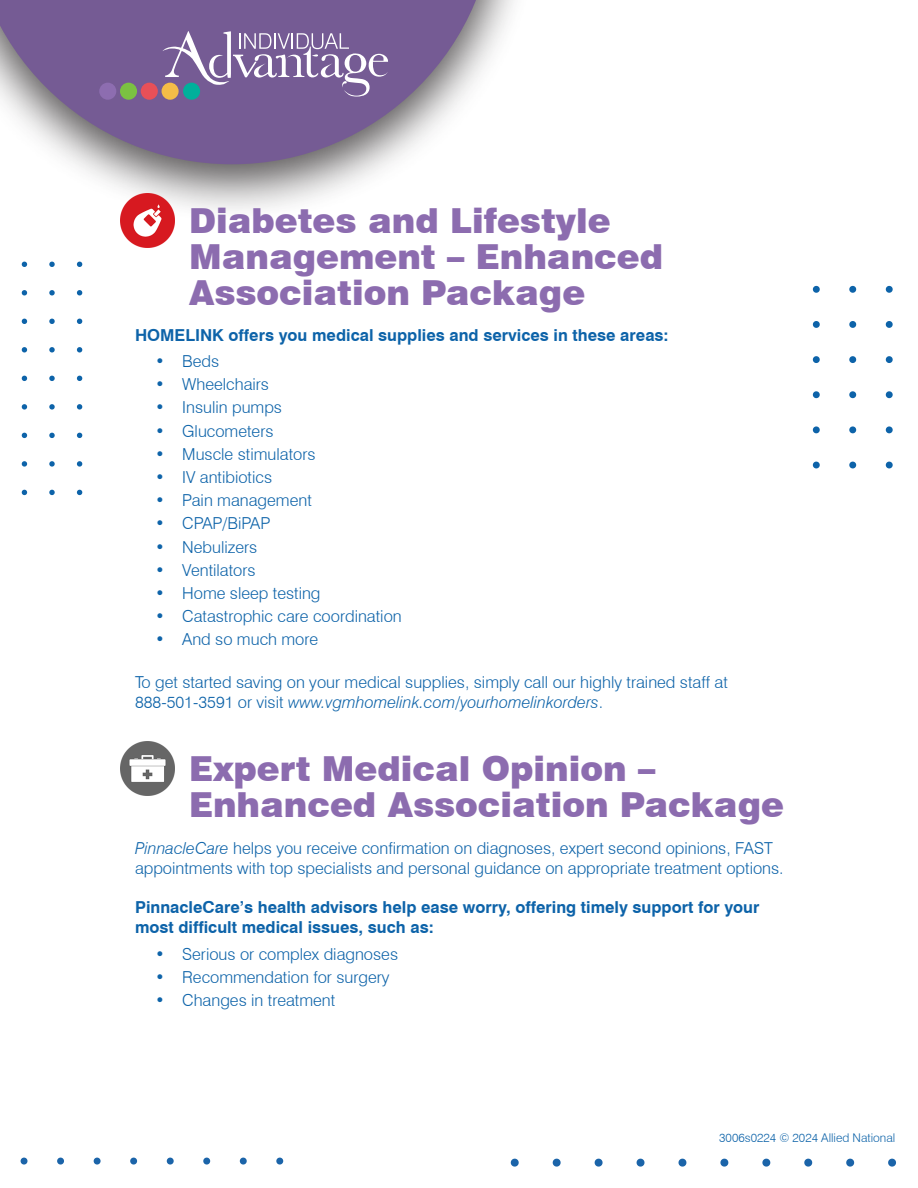
<style>
.page{position:relative;width:918px;height:1188px;background:#fff}
.page>*{position:absolute;margin:0;border:0;box-sizing:border-box;transform-origin:0 0}
.t1{font:900 34.5px/36px "Swiss 721 BT";color:#8c6caf}
.t2{font:300 16.5px/19.8px "Swiss 721 BT";color:#0d63a9}
.t3{font:700 16.5px/19.8px "Swiss 721 BT";color:#0d63a9}
.t4{font:300 12px "Swiss 721 BT";color:#0d63a9}
.s1{font-style:italic}
</style>
<div class="page">
<svg style="left:77px;top:490px;width:5px;height:5px"></svg>
<svg style="left:77px;top:461px;width:5px;height:6px"></svg>
<svg style="left:77px;top:433px;width:5px;height:5px"></svg>
<svg style="left:77px;top:404px;width:5px;height:6px"></svg>
<svg style="left:77px;top:376px;width:5px;height:5px"></svg>
<svg style="left:77px;top:347px;width:5px;height:6px"></svg>
<svg style="left:77px;top:319px;width:5px;height:5px"></svg>
<svg style="left:77px;top:290px;width:5px;height:5px"></svg>
<svg style="left:77px;top:262px;width:5px;height:5px"></svg>
<svg style="left:49px;top:490px;width:6px;height:5px"></svg>
<svg style="left:49px;top:461px;width:6px;height:6px"></svg>
<svg style="left:49px;top:433px;width:6px;height:5px"></svg>
<svg style="left:49px;top:404px;width:6px;height:6px"></svg>
<svg style="left:49px;top:376px;width:6px;height:5px"></svg>
<svg style="left:49px;top:347px;width:6px;height:5px"></svg>
<svg style="left:49px;top:319px;width:6px;height:5px"></svg>
<svg style="left:49px;top:290px;width:6px;height:5px"></svg>
<svg style="left:49px;top:262px;width:6px;height:5px"></svg>
<svg style="left:22px;top:490px;width:5px;height:5px"></svg>
<svg style="left:22px;top:461px;width:5px;height:6px"></svg>
<svg style="left:22px;top:433px;width:5px;height:5px"></svg>
<svg style="left:22px;top:404px;width:5px;height:6px"></svg>
<svg style="left:22px;top:376px;width:5px;height:5px"></svg>
<svg style="left:22px;top:347px;width:5px;height:5px"></svg>
<svg style="left:22px;top:319px;width:5px;height:5px"></svg>
<svg style="left:22px;top:290px;width:5px;height:5px"></svg>
<svg style="left:22px;top:262px;width:5px;height:5px"></svg>
<svg style="left:813px;top:286px;width:7px;height:7px"></svg>
<svg style="left:849px;top:286px;width:7px;height:7px"></svg>
<svg style="left:886px;top:286px;width:7px;height:7px"></svg>
<svg style="left:813px;top:321px;width:7px;height:7px"></svg>
<svg style="left:849px;top:321px;width:7px;height:7px"></svg>
<svg style="left:886px;top:321px;width:7px;height:7px"></svg>
<svg style="left:813px;top:356px;width:7px;height:7px"></svg>
<svg style="left:849px;top:356px;width:7px;height:7px"></svg>
<svg style="left:886px;top:356px;width:7px;height:7px"></svg>
<svg style="left:813px;top:391px;width:7px;height:7px"></svg>
<svg style="left:849px;top:391px;width:7px;height:7px"></svg>
<svg style="left:886px;top:391px;width:7px;height:7px"></svg>
<svg style="left:813px;top:426px;width:7px;height:7px"></svg>
<svg style="left:849px;top:426px;width:7px;height:7px"></svg>
<svg style="left:886px;top:426px;width:7px;height:7px"></svg>
<svg style="left:813px;top:462px;width:7px;height:6px"></svg>
<svg style="left:849px;top:462px;width:7px;height:6px"></svg>
<svg style="left:886px;top:462px;width:7px;height:6px"></svg>
<svg style="left:20px;top:1157px;width:263px;height:8px"></svg>
<svg style="left:511px;top:1158px;width:385px;height:9px"></svg>
<div style="left:0;top:0;width:540px;height:222px;background:#231f20;opacity:.75"></div>
<svg style="left:0;top:0;width:495px;height:164px;background:#9686a9"></svg>
<svg style="left:99px;top:31px;width:289px;height:69px;background:#88739f"></svg>
<img style="left:120px;top:193px;width:54px;height:54px">
<img style="left:120px;top:742px;width:54px;height:54px">
<p class="t1" style="left:189px;top:202px;width:476px">Diabetes and Lifestyle<br>Management – Enhanced<br>Association Package</p>
<p class="t3" style="left:135px;top:325px;width:535px">HOMELINK offers you medical supplies and services in these areas:</p>
<p class="t2" style="left:155px;top:351px;width:65px">• Beds</p>
<p class="t2" style="left:155px;top:374px;width:115px">• Wheelchairs</p>
<p class="t2" style="left:155px;top:398px;width:128px">• Insulin pumps</p>
<p class="t2" style="left:155px;top:421px;width:120px">• Glucometers</p>
<p class="t2" style="left:155px;top:444px;width:162px">• Muscle stimulators</p>
<p class="t2" style="left:155px;top:467px;width:118px">• IV antibiotics</p>
<p class="t2" style="left:155px;top:490px;width:158px">• Pain management</p>
<p class="t2" style="left:155px;top:513px;width:117px">• CPAP/BiPAP</p>
<p class="t2" style="left:155px;top:537px;width:104px">• Nebulizers</p>
<p class="t2" style="left:155px;top:560px;width:102px">• Ventilators</p>
<p class="t2" style="left:155px;top:583px;width:167px">• Home sleep testing</p>
<p class="t2" style="left:155px;top:606px;width:248px">• Catastrophic care coordination</p>
<p class="t2" style="left:155px;top:629px;width:165px">• And so much more</p>
<p class="t2" style="left:135px;top:672px;width:594px">To get started saving on your medical supplies, simply call our highly trained staff at<br>888-501-3591 or visit <span class="s1">www.vgmhomelink.com/yourhomelinkorders</span>.</p>
<p class="t1" style="left:189px;top:751px;width:597px">Expert Medical Opinion –<br>Enhanced Association Package</p>
<p class="t2" style="left:135px;top:838px;width:650px"><span class="s1">PinnacleCare</span> helps you receive confirmation on diagnoses, expert second opinions, FAST appointments with top specialists and personal guidance on appropriate treatment options.</p>
<p class="t3" style="left:135px;top:897px;width:626px">PinnacleCare’s health advisors help ease worry, offering timely support for your most difficult medical issues, such as:</p>
<p class="t2" style="left:155px;top:944px;width:244px">• Serious or complex diagnoses</p>
<p class="t2" style="left:155px;top:967px;width:236px">• Recommendation for surgery</p>
<p class="t2" style="left:155px;top:990px;width:182px">• Changes in treatment</p>
<p class="t4" style="left:719px;top:1130px;width:178px">3006s0224 © 2024 Allied National</p>
</div>
